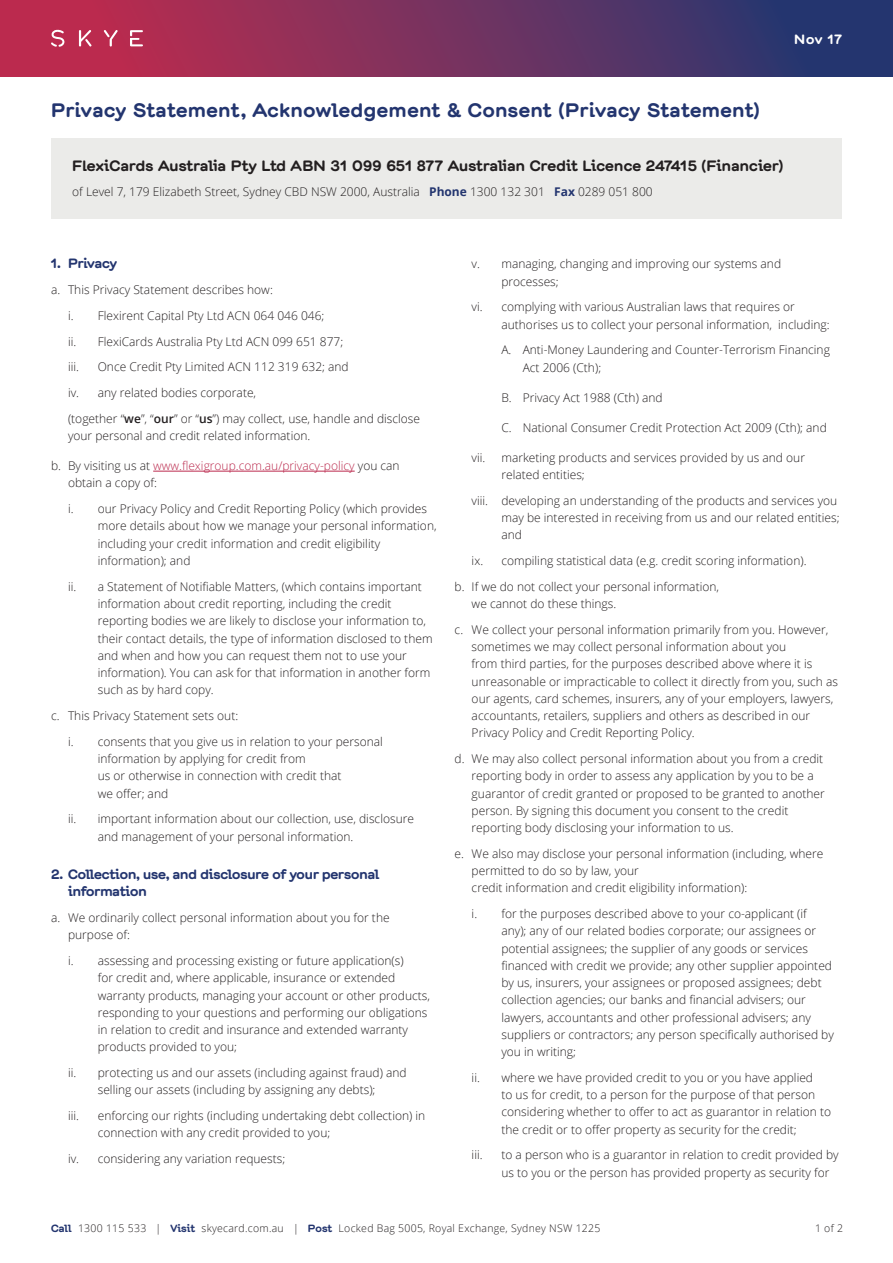
<style>
.page{position:relative;width:893px;height:1263px;background:#fff}
.page>*{position:absolute;margin:0;border:0;box-sizing:border-box;transform-origin:0 0}
._9pt_Blue_Heading{font:700 19.5px "Chapeau";letter-spacing:.04em;color:#23356f}
._9pt_Copy{font:700 15px "Chapeau";letter-spacing:.02em;color:#231f20}
.t1{font:700 13.5px/17.2px "Chapeau";color:#23356f}
.t2{font:700 13.5px "Chapeau";color:#fff}
._9pt_Copy-2{font:300 12px/17.2px "Open Sans";color:#231f20}
._7pt_Sml_Copy{font:300 10.5px "Open Sans";letter-spacing:.025em;color:#231f20}
.s1{font-weight:700;color:#23356f}
.s2{font-weight:600}
.s3{color:#bb2a4e}
.s4{font-family:"Chapeau";font-weight:700;color:#23356f}
</style>
<div class="page">
<div style="left:0;top:0;width:893px;height:77px;background:linear-gradient(to right,#cd2b4b,#1b3873)"></div>
<svg style="left:51px;top:29px;width:92px;height:18px;background:#c6516e"></svg>
<div style="left:51px;top:138px;width:791px;height:81px;background:#ebebe9"></div>
<hr style="left:153px;top:471px;width:202px;height:1px;background:#bb2a4e">
<p class="t2" style="left:794px;top:27px;width:49px">Nov 17</p>
<p class="_9pt_Blue_Heading" style="left:51px;top:94px;width:710px">Privacy Statement, Acknowledgement &amp; Consent (Privacy Statement)</p>
<p class="_9pt_Copy" style="left:72px;top:153px;width:712px">FlexiCards Australia Pty Ltd ABN 31 099 651 877 Australian Credit Licence 247415 (Financier)</p>
<p class="_9pt_Copy-2" style="left:72px;top:182px;width:582px">of Level 7, 179 Elizabeth Street, Sydney CBD NSW 2000, Australia <span class="s1">Phone</span> 1300 132 301 <span class="s1">Fax</span> 0289 051 800</p>
<p class="t1" style="left:51px;top:254px;width:67px">1. Privacy</p>
<p class="_9pt_Copy-2" style="left:51px;top:281px;width:223px">a. This Privacy Statement describes how:</p>
<p class="_9pt_Copy-2" style="left:68px;top:307px;width:258px">i. Flexirent Capital Pty Ltd ACN 064 046 046;</p>
<p class="_9pt_Copy-2" style="left:68px;top:332px;width:277px">ii. FlexiCards Australia Pty Ltd ACN 099 651 877;</p>
<p class="_9pt_Copy-2" style="left:68px;top:358px;width:12px">iii.</p>
<p class="_9pt_Copy-2" style="left:98px;top:358px;width:252px">Once Credit Pty Limited ACN 112 319 632; and</p>
<p class="_9pt_Copy-2" style="left:68px;top:384px;width:190px">iv. any related bodies corporate,</p>
<p class="_9pt_Copy-2" style="left:68px;top:410px;width:354px">(together “<span class="s2">we</span>”, “<span class="s2">our</span>” or “<span class="s2">us</span>”) may collect, use, handle and disclose your personal and credit related information.</p>
<p class="_9pt_Copy-2" style="left:68px;top:457px;width:333px;text-indent:-17px">b. By visiting us at <span class="s3">www.flexigroup.com.au/privacy-policy</span> you can obtain a copy of:</p>
<p class="_9pt_Copy-2" style="left:98px;top:500px;width:340px;text-indent:-30px">i. our Privacy Policy and Credit Reporting Policy (which provides more details about how we manage your personal information, including your credit information and credit eligibility information); and</p>
<p class="_9pt_Copy-2" style="left:98px;top:577px;width:336px;text-indent:-30px">ii. a Statement of Notifiable Matters, (which contains important information about credit reporting, including the credit reporting bodies we are likely to disclose your information to, their contact details, the type of information disclosed to them and when and how you can request them not to use your information). You can ask for that information in another form such as by hard copy.</p>
<p class="_9pt_Copy-2" style="left:51px;top:707px;width:189px">c. This Privacy Statement sets out:</p>
<p class="_9pt_Copy-2" style="left:98px;top:732px;width:287px;text-indent:-30px">i. consents that you give us in relation to your personal information by applying for credit from<br>us or otherwise in connection with credit that<br>we offer; and</p>
<p class="_9pt_Copy-2" style="left:98px;top:810px;width:318px;text-indent:-30px">ii. important information about our collection, use, disclosure and management of your personal information.</p>
<p class="t1" style="left:68px;top:865px;width:312px;text-indent:-17px">2. Collection, use, and disclosure of your personal information</p>
<p class="_9pt_Copy-2" style="left:68px;top:909px;width:323px;text-indent:-17px">a. We ordinarily collect personal information about you for the purpose of:</p>
<p class="_9pt_Copy-2" style="left:98px;top:952px;width:334px;text-indent:-30px">i. assessing and processing existing or future application(s)<br>for credit and, where applicable, insurance or extended warranty products, managing your account or other products, responding to your questions and performing our obligations in relation to credit and insurance and extended warranty products provided to you;</p>
<p class="_9pt_Copy-2" style="left:68px;top:1064px;width:340px;text-align:center">ii. protecting us and our assets (including against fraud) and selling our assets (including by assigning any debts);</p>
<p class="_9pt_Copy-2" style="left:68px;top:1107px;width:12px">iii.</p>
<p class="_9pt_Copy-2" style="left:98px;top:1107px;width:329px">enforcing our rights (including undertaking debt collection) in connection with any credit provided to you;</p>
<p class="_9pt_Copy-2" style="left:68px;top:1150px;width:219px">iv. considering any variation requests;</p>
<p class="_9pt_Copy-2" style="left:501px;top:255px;width:281px;text-indent:-30px">v. managing, changing and improving our systems and processes;</p>
<p class="_9pt_Copy-2" style="left:501px;top:298px;width:330px;text-indent:-30px">vi. complying with various Australian laws that requires or authorises us to collect your personal information, including:</p>
<p class="_9pt_Copy-2" style="left:523px;top:341px;width:309px;text-indent:-21px">A. Anti-Money Laundering and Counter-Terrorism Financing<br>Act 2006 (Cth);</p>
<p class="_9pt_Copy-2" style="left:501px;top:388px;width:163px">B. Privacy Act 1988 (Cth) and</p>
<p class="_9pt_Copy-2" style="left:501px;top:418px;width:327px">C. National Consumer Credit Protection Act 2009 (Cth); and</p>
<p class="_9pt_Copy-2" style="left:472px;top:448px;width:15px">vii.</p>
<p class="_9pt_Copy-2" style="left:501px;top:448px;width:305px">marketing products and services provided by us and our related entities;</p>
<p class="_9pt_Copy-2" style="left:501px;top:491px;width:340px;text-indent:-30px">viii. developing an understanding of the products and services you may be interested in receiving from us and our related entities; and</p>
<p class="_9pt_Copy-2" style="left:472px;top:552px;width:336px">ix. compiling statistical data (e.g. credit scoring information).</p>
<p class="_9pt_Copy-2" style="left:472px;top:577px;width:249px;text-indent:-17px">b. If we do not collect your personal information, we cannot do these things.</p>
<p class="_9pt_Copy-2" style="left:472px;top:620px;width:368px;text-indent:-17px">c. We collect your personal information primarily from you. However, sometimes we may collect personal information about you<br>from third parties, for the purposes described above where it is unreasonable or impracticable to collect it directly from you, such as our agents, card schemes, insurers, any of your employers, lawyers, accountants, retailers, suppliers and others as described in our Privacy Policy and Credit Reporting Policy.</p>
<p class="_9pt_Copy-2" style="left:472px;top:750px;width:355px;text-indent:-17px">d. We may also collect personal information about you from a credit reporting body in order to assess any application by you to be a guarantor of credit granted or proposed to be granted to another person. By signing this document you consent to the credit reporting body disclosing your information to us.</p>
<p class="_9pt_Copy-2" style="left:472px;top:844px;width:353px;text-indent:-17px">e. We also may disclose your personal information (including, where permitted to do so by law, your<br>credit information and credit eligibility information):</p>
<p class="_9pt_Copy-2" style="left:501px;top:905px;width:334px;text-indent:-30px">i. for the purposes described above to your co-applicant (if any); any of our related bodies corporate; our assignees or potential assignees; the supplier of any goods or services financed with credit we provide; any other supplier appointed by us, insurers, your assignees or proposed assignees; debt collection agencies; our banks and financial advisers; our lawyers, accountants and other professional advisers; any suppliers or contractors; any person specifically authorised by you in writing;</p>
<p class="_9pt_Copy-2" style="left:501px;top:1068px;width:331px;text-indent:-30px">ii. where we have provided credit to you or you have applied<br>to us for credit, to a person for the purpose of that person considering whether to offer to act as guarantor in relation to the credit or to offer property as security for the credit;</p>
<p class="_9pt_Copy-2" style="left:472px;top:1146px;width:12px">iii.</p>
<p class="_9pt_Copy-2" style="left:501px;top:1146px;width:339px">to a person who is a guarantor in relation to credit provided by us to you or the person has provided property as security for</p>
<p class="_7pt_Sml_Copy" style="left:51px;top:1221px;width:551px"><span class="s4">Call</span> 1300 115 533 | <span class="s4">Visit</span> skyecard.com.au | <span class="s4">Post</span> Locked Bag 5005, Royal Exchange, Sydney NSW 1225</p>
<p class="_7pt_Sml_Copy" style="left:815px;top:1221px;width:30px">1 of 2</p>
</div>
